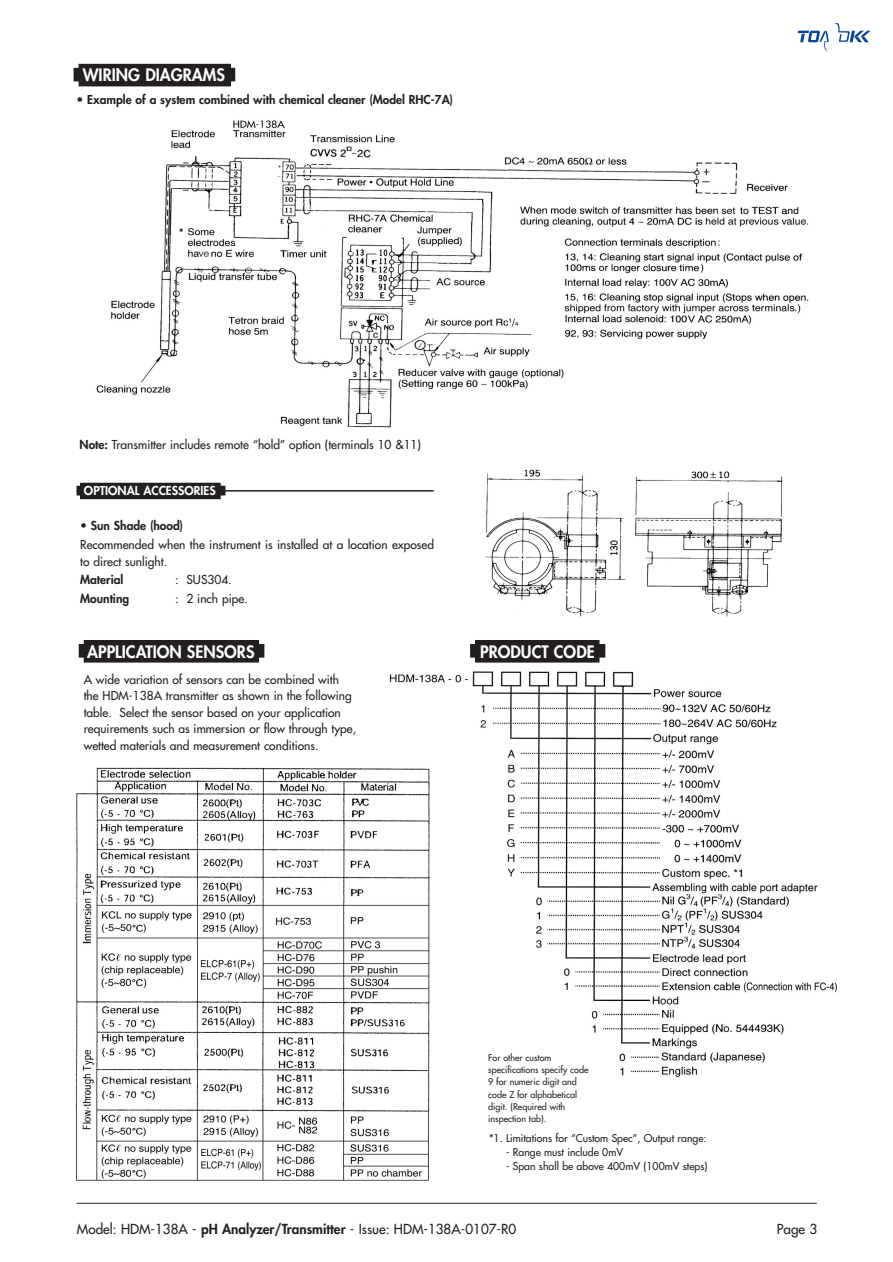
<style>
.page{position:relative;width:893px;height:1262px;background:#fff}
.page>*{position:absolute;margin:0;border:0;box-sizing:border-box;transform-origin:0 0}
.t1{font:800 16.65px "Futura";color:#fff}
.t2{font:13.5px "Futura";color:#231f20}
.t3{font:12px/16.4px "Futura";color:#231f20}
.t4{font:800 12px "Futura";color:#231f20}
.t5{font:800 12px "Futura";color:#fff}
.t6{font:10.5px "Futura";color:#231f20}
.t7{font:9px/12.3px "Futura";color:#231f20}
.s1{font-weight:800}
</style>
<div class="page">
<img style="left:389px;top:671px;width:448px;height:406px">
<svg style="left:797px;top:22px;width:73px;height:29px"></svg>
<img style="left:96px;top:120px;width:713px;height:308px">
<hr style="left:77px;top:1202px;width:739px;height:1px;background:#231f20">
<div style="left:74px;top:68px;width:161px;height:13px;background:#231f20"></div>
<div style="left:79px;top:64px;width:151px;height:22px;background:#231f20"></div>
<div style="left:77px;top:486px;width:148px;height:9px;background:#231f20"></div>
<hr style="left:77px;top:490px;width:356px;height:1px;background:#231f20">
<div style="left:81px;top:483px;width:139px;height:16px;background:#231f20"></div>
<img style="left:75px;top:762px;width:372px;height:419px">
<div style="left:79px;top:644px;width:185px;height:13px;background:#231f20"></div>
<div style="left:84px;top:640px;width:174px;height:22px;background:#231f20"></div>
<div style="left:470px;top:644px;width:135px;height:13px;background:#231f20"></div>
<div style="left:475px;top:640px;width:124px;height:22px;background:#231f20"></div>
<div style="left:488px;top:1053px;width:103px;height:72px;background:#fff"></div>
<img style="left:485px;top:469px;width:298px;height:148px">
<h1 class="t1" style="left:83px;top:67px;width:144px">WIRING DIAGRAMS</h1>
<p class="t4" style="left:77px;top:94px;width:378px">• Example of a system combined with chemical cleaner (Model RHC-7A)</p>
<p class="t3" style="left:80px;top:437px;width:343px"><span class="s1">Note:</span> Transmitter includes remote “hold” option (terminals 10 &amp;11)</p>
<p class="t5" style="left:84px;top:485px;width:133px">OPTIONAL ACCESSORIES</p>
<p class="t4" style="left:80px;top:520px;width:104px">• Sun Shade (hood)</p>
<p class="t3" style="left:80px;top:537px;width:355px">Recommended when the instrument is installed at a location exposed to direct sunlight.</p>
<p class="t4" style="left:80px;top:574px;width:45px">Material</p>
<p class="t3" style="left:175px;top:572px;width:58px">: SUS304.</p>
<p class="t4" style="left:80px;top:593px;width:51px">Mounting</p>
<p class="t3" style="left:175px;top:591px;width:74px">: 2 inch pipe.</p>
<h1 class="t1" style="left:87px;top:643px;width:169px">APPLICATION SENSORS</h1>
<h1 class="t1" style="left:480px;top:643px;width:116px">PRODUCT CODE</h1>
<p class="t3" style="left:84px;top:672px;width:274px">A wide variation of sensors can be combined with the HDM-138A transmitter as shown in the following table. Select the sensor based on your application requirements such as immersion or flow through type, wetted materials and measurement conditions.</p>
<p class="t7" style="left:488px;top:1052px;width:102px">For other custom specifications specify code<br>9 for numeric digit and code Z for alphabetical digit. (Required with inspection tab).</p>
<p class="t6" style="left:489px;top:1132px;width:219px">*1. Limitations for “Custom Spec”, Output range:</p>
<p class="t6" style="left:506px;top:1146px;width:119px">- Range must include 0mV</p>
<p class="t6" style="left:506px;top:1161px;width:203px">- Span shall be above 400mV (100mV steps)</p>
<p class="t2" style="left:77px;top:1222px;width:441px">Model: HDM-138A - <span class="s1">pH Analyzer/Transmitter</span> - Issue: HDM-138A-0107-R0</p>
<p class="t2" style="left:776px;top:1222px;width:42px">Page 3</p>
</div>
